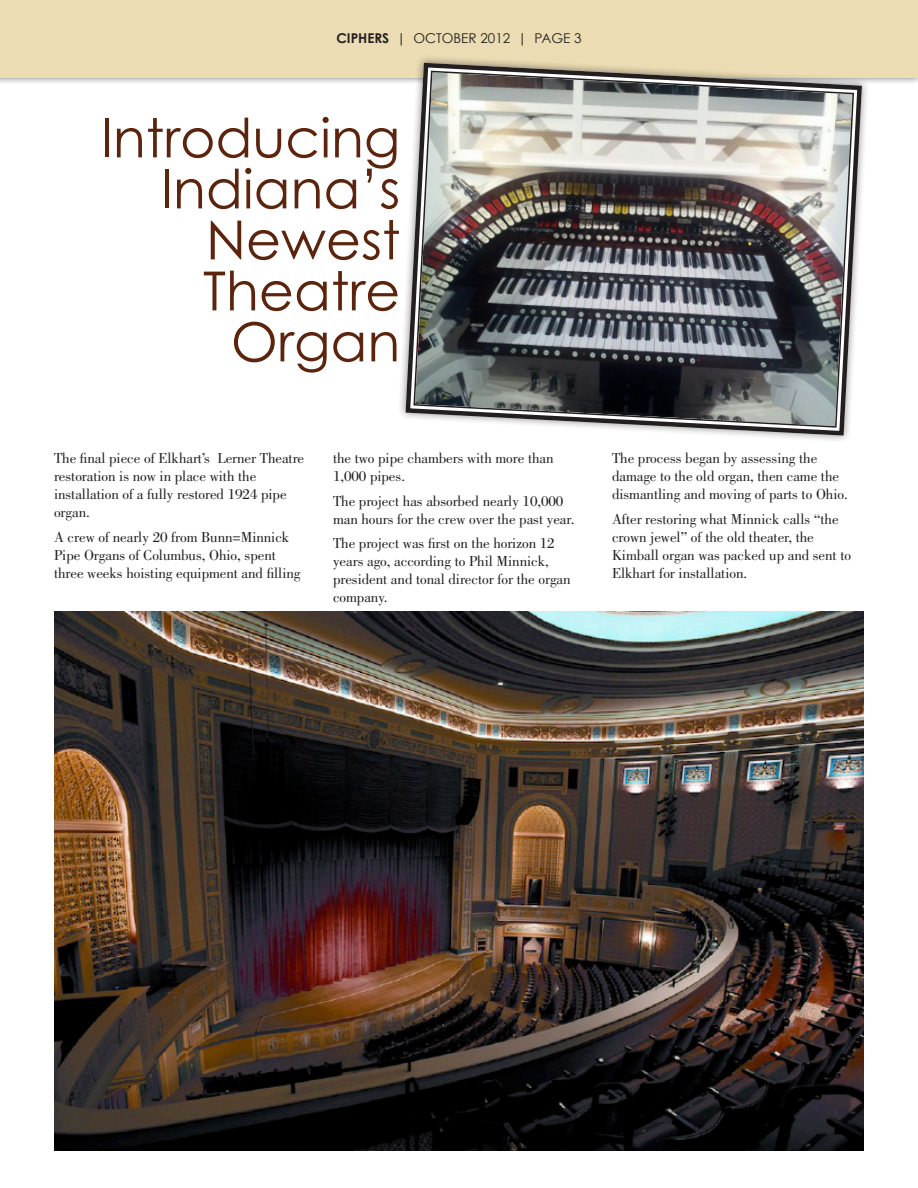
<style>
.page{position:relative;width:918px;height:1188px;background:#fff}
.page>*{position:absolute;margin:0;border:0;box-sizing:border-box;transform-origin:0 0}
.Feature_title{font:54px/51px "Century Gothic";color:#5c230d;text-align:right}
.Body_text{font:15px/18px "Bodoni";letter-spacing:-.005em;color:#231f20}
.t1{font:13.5px "Century Gothic";color:#231f20}
.s1{font-weight:700}
</style>
<div class="page">
<div style="left:0;top:0;width:918px;height:86px;background:#231f20;opacity:.75"></div>
<div style="left:0;top:0;width:918px;height:77px;background:#ebdcb3"></div>
<svg style="left:403px;top:77px;width:461px;height:341px"></svg>
<img style="left:413px;top:58px;width:442px;height:382px">
<img style="left:54px;top:612px;width:810px;height:538px">
<p class="t1" style="left:336px;top:29px;width:247px"><span class="s1">CIPHERS</span> | OCTOBER 2012 | PAGE 3</p>
<p class="Feature_title" style="left:101px;top:112px;width:301px">Introducing<br>Indiana’s<br>Newest<br>Theatre<br>Organ</p>
<p class="Body_text" style="left:54px;top:449px;width:252px">The final piece of Elkhart’s Lerner Theatre restoration is now in place with the installation of a fully restored 1924 pipe organ.</p>
<p class="Body_text" style="left:54px;top:528px;width:248px">A crew of nearly 20 from Bunn=Minnick<br>Pipe Organs of Columbus, Ohio, spent three weeks hoisting equipment and filling</p>
<p class="Body_text" style="left:333px;top:449px;width:222px">the two pipe chambers with more than<br>1,000 pipes.</p>
<p class="Body_text" style="left:333px;top:492px;width:243px">The project has absorbed nearly 10,000 man hours for the crew over the past year.</p>
<p class="Body_text" style="left:333px;top:534px;width:239px">The project was first on the horizon 12 years ago, according to Phil Minnick, president and tonal director for the organ company.</p>
<p class="Body_text" style="left:612px;top:449px;width:237px">The process began by assessing the damage to the old organ, then came the dismantling and moving of parts to Ohio.</p>
<p class="Body_text" style="left:612px;top:510px;width:241px">After restoring what Minnick calls “the crown jewel” of the old theater, the Kimball organ was packed up and sent to Elkhart for installation.</p>
</div>
